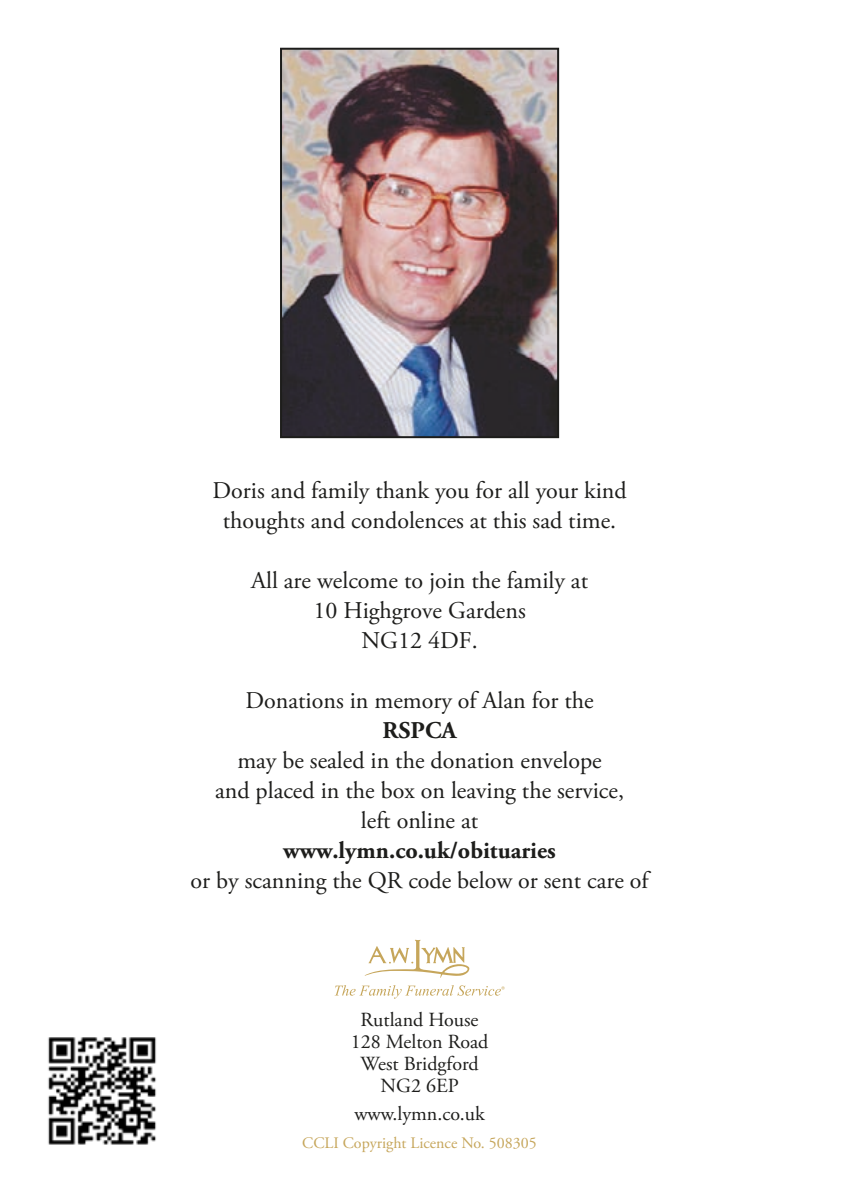
<style>
.page{position:relative;width:842px;height:1191px;background:#fff}
.page>*{position:absolute;margin:0;border:0;box-sizing:border-box;transform-origin:0 0}
.t1{font:24px/30px "Adobe Garamond Pro";color:#1d1d1b;text-align:center}
.t2{font:700 24px "Adobe Garamond Pro";color:#1d1d1b}
.t3{font:20px/22px "Adobe Garamond Pro";color:#1d1d1b;text-align:center}
.t4{font:16px "Adobe Garamond Pro";color:#c6a65b}
</style>
<div class="page">
<img style="left:283px;top:51px;width:273px;height:384px">
<div style="left:280px;top:48px;width:279px;height:390px;border:2px solid #1d1d1b"></div>
<svg style="left:334px;top:939px;width:171px;height:59px"></svg>
<img style="left:48px;top:1037px;width:108px;height:108px">
<p class="t1" style="left:212px;top:476px;width:416px">Doris and family thank you for all your kind thoughts and condolences at this sad time.</p>
<p class="t1" style="left:251px;top:566px;width:338px">All are welcome to join the family at<br>10 Highgrove Gardens<br>NG12 4DF.</p>
<p class="t1" style="left:245px;top:686px;width:350px">Donations in memory of Alan for the</p>
<p class="t2" style="left:383px;top:716px;width:76px">RSPCA</p>
<p class="t1" style="left:215px;top:746px;width:410px">may be sealed in the donation envelope<br>and placed in the box on leaving the service, left online at</p>
<p class="t2" style="left:283px;top:836px;width:274px">www.lymn.co.uk/obituaries</p>
<p class="t1" style="left:191px;top:866px;width:462px">or by scanning the QR code below or sent care of</p>
<p class="t3" style="left:351px;top:1009px;width:139px">Rutland House<br>128 Melton Road<br>West Bridgford<br>NG2 6EP</p>
<p class="t3" style="left:354px;top:1103px;width:132px">www.lymn.co.uk</p>
<p class="t4" style="left:302px;top:1133px;width:236px">CCLI Copyright Licence No. 508305</p>
</div>
